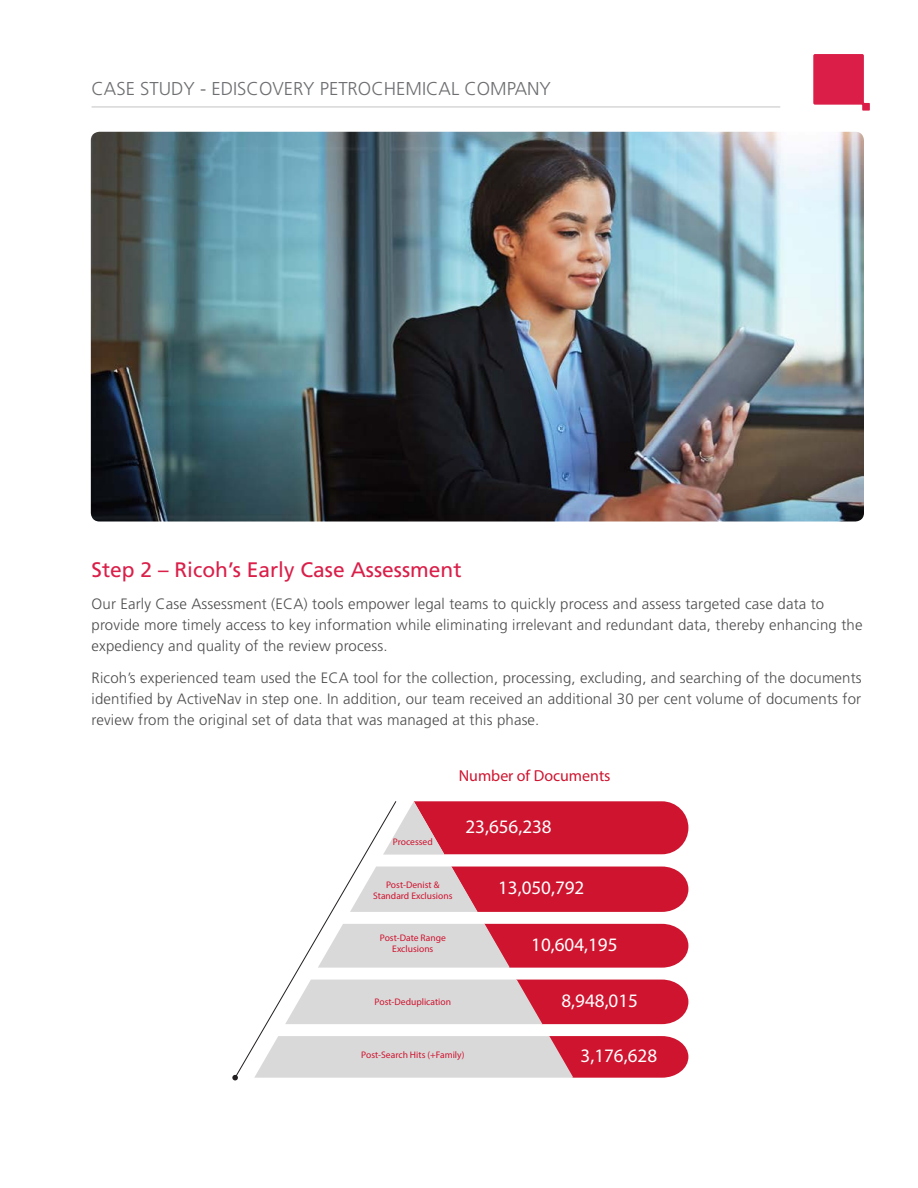
<style>
.page{position:relative;width:918px;height:1188px;background:#fff}
.page>*{position:absolute;margin:0;border:0;box-sizing:border-box;transform-origin:0 0}
.t1{font:21px "Frutiger LT Std";color:#da1f49}
.t2{font:19.05px "Myriad Pro";color:#fff}
.t3{font:300 18.6px "Frutiger LT Std";color:#6d6e71}
.t4{font:15.9px "Myriad Pro";color:#cf142f}
.t5{font:300 15px/21px "Frutiger LT Std";letter-spacing:.01em;color:#4d4d4f}
.t6{font:9.6px/11.4px "Myriad Pro";color:#cf142f;text-align:center}
</style>
<div class="page">
<hr style="left:92px;top:106px;width:688px;height:2px;background:#d8d7d7">
<svg style="left:813px;top:54px;width:57px;height:57px"></svg>
<img style="left:91px;top:132px;width:773px;height:390px">
<svg style="left:397px;top:801px;width:291px;height:54px;background:#d23249"></svg>
<svg style="left:397px;top:867px;width:291px;height:45px;background:#d2465a"></svg>
<svg style="left:397px;top:924px;width:291px;height:44px;background:#d35d6e"></svg>
<svg style="left:397px;top:980px;width:291px;height:44px;background:#d47180"></svg>
<svg style="left:397px;top:1036px;width:291px;height:42px;background:#d58893"></svg>
<svg style="left:234px;top:801px;width:163px;height:277px"></svg>
<svg style="left:232px;top:1075px;width:6px;height:5px"></svg>
<p class="t3" style="left:92px;top:78px;width:458px">CASE STUDY - eDiscovery Petroc hemical company</p>
<h1 class="t1" style="left:92px;top:558px;width:371px">Step 2 – Ricoh’s Early Case Assessment</h1>
<p class="t5" style="left:92px;top:594px;width:772px">Our Early Case Assessment (ECA) tools empower legal teams to quickly process and assess targeted case data to provide more timely access to key information while eliminating irrelevant and redundant data, thereby enhancing the expediency and quality of the review process.</p>
<p class="t5" style="left:92px;top:667px;width:772px;text-align:justify">Ricoh’s experienced team used the ECA tool for the collection, processing, excluding, and searching of the documents identified by ActiveNav in step one. I n addition, our team received an additional 30 per cent volume of documents for review from the original set of data that was managed at this phase.</p>
<p class="t4" style="left:459px;top:765px;width:153px">Number of Documents</p>
<p class="t6" style="left:393px;top:836px;width:41px">Processed</p>
<p class="t6" style="left:373px;top:879px;width:81px">Post-Denist &amp;<br>Standard Exclusions</p>
<p class="t6" style="left:380px;top:932px;width:68px">Post-Date Range<br>Exclusions</p>
<p class="t2" style="left:465px;top:815px;width:88px">23,656,238</p>
<p class="t2" style="left:498px;top:876px;width:88px">13,050,792</p>
<p class="t2" style="left:531px;top:933px;width:88px">10,604,195</p>
<p class="t6" style="left:375px;top:996px;width:78px">Post-Deduplication</p>
<p class="t2" style="left:562px;top:989px;width:78px">8,948,015</p>
<p class="t6" style="left:361px;top:1049px;width:105px">Post-Search Hits (+Family)</p>
<p class="t2" style="left:581px;top:1044px;width:78px">3,176,628</p>
</div>
